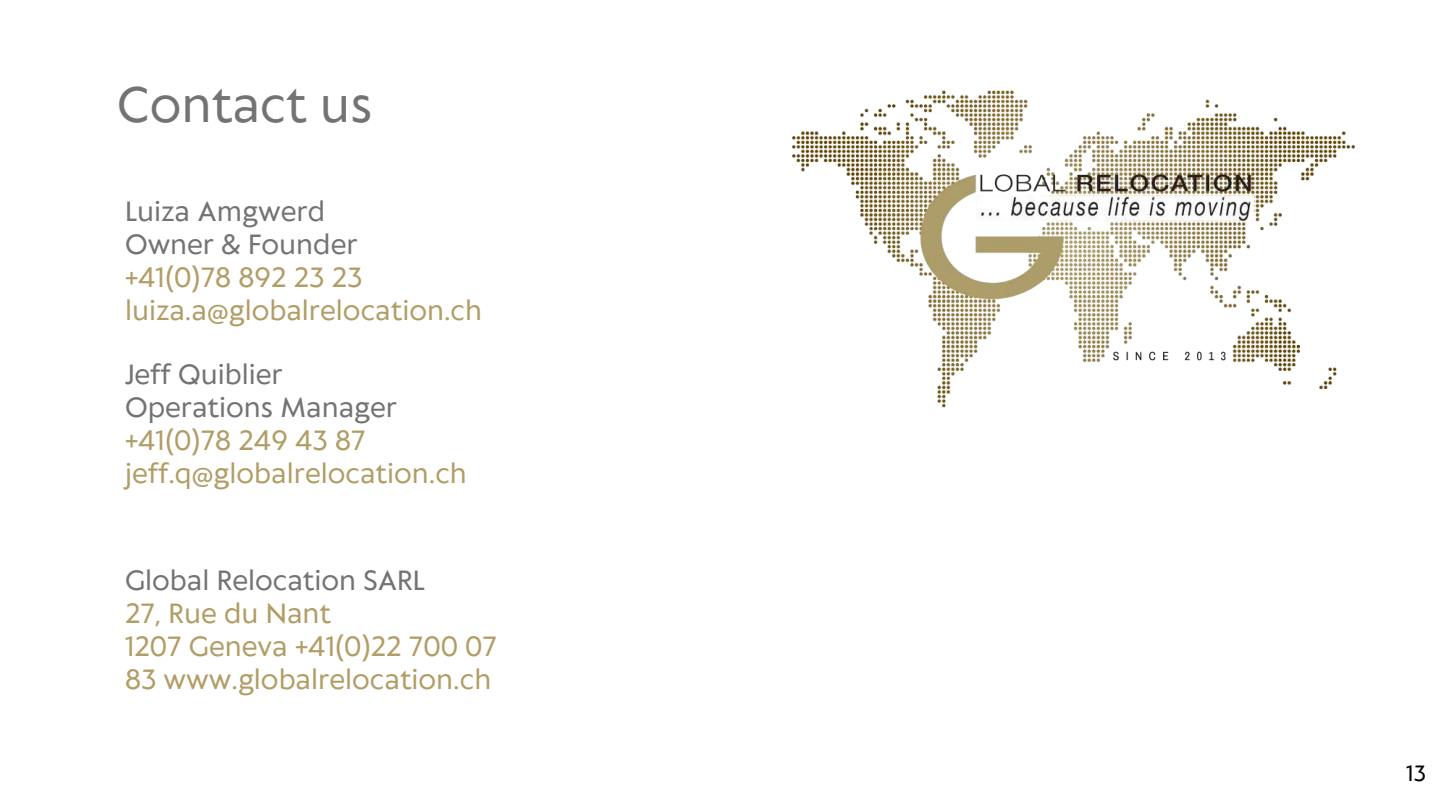
<style>
.page{position:relative;width:1440px;height:810px;background:#fff}
.page>*{position:absolute;margin:0;border:0;box-sizing:border-box;transform-origin:0 0}
.t1{font:46.6px "Klein Text";color:#737373}
.t2{font:26.1px/33px "Klein Text";color:#b19d66}
.t3{font:26.1px/33px "Klein Text";color:#737373}
.t4{font:20.7px "Klein Text";color:#000}
</style>
<div class="page">
<img style="left:791px;top:90px;width:564px;height:318px">
<h1 class="t1" style="left:117px;top:81px;width:257px">Contact us</h1>
<p class="t3" style="left:125px;top:197px;width:234px">Luiza Amgwerd<br>Owner &amp; Founder</p>
<p class="t2" style="left:125px;top:263px;width:359px">+41(0)78 892 23 23 luiza.a@globalrelocation.ch</p>
<p class="t3" style="left:125px;top:360px;width:274px">Jeff Quiblier<br>Operations Manager</p>
<p class="t2" style="left:125px;top:426px;width:343px">+41(0)78 249 43 87 jeff.q@globalrelocation.ch</p>
<p class="t3" style="left:125px;top:566px;width:302px">Global Relocation SARL</p>
<p class="t2" style="left:125px;top:599px;width:374px">27, Rue du Nant<br>1207 Geneva +41(0)22 700 07<br>83 www.globalrelocation.ch</p>
<p class="t4" style="left:1406px;top:762px;width:21px">13</p>
</div>
